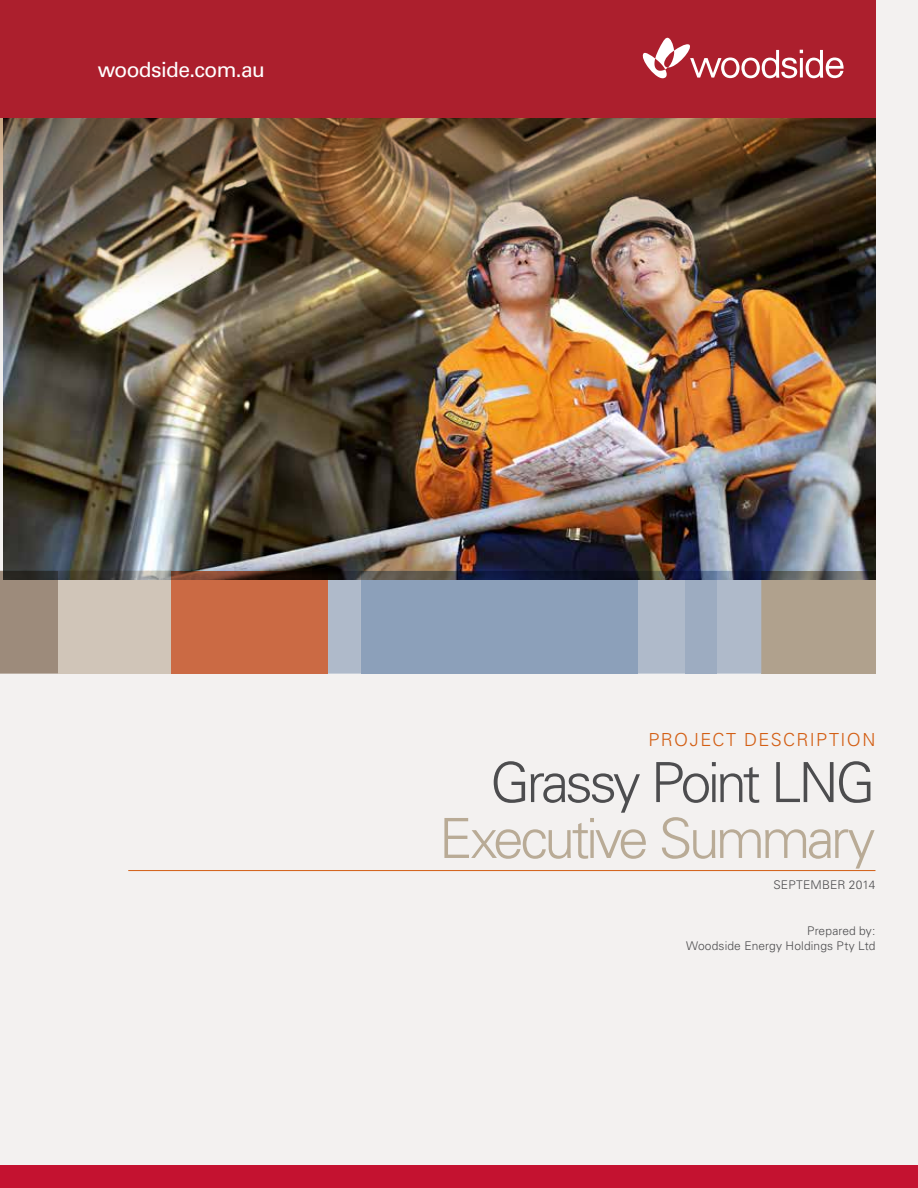
<style>
.page{position:relative;width:918px;height:1188px;background:#f3f1f0}
.page>*{position:absolute;margin:0;border:0;box-sizing:border-box;transform-origin:0 0}
.t1{font:300 55.35px "Univers LT Std";letter-spacing:-.065em;color:#b9ab96}
.t2{font:300 55.35px "Univers LT Std";letter-spacing:-.065em;color:#4d4d4f}
.t3{font:21px "Univers LT Std";letter-spacing:-.03em;color:#fff}
.t4{font:300 18px "Univers LT Std";letter-spacing:.08em;color:#d35e13}
.t5{font:300 12px/14.4px "Univers LT Std";letter-spacing:.01em;color:#4d4d4f;text-align:right}
</style>
<div class="page">
<img style="left:3px;top:351px;width:873px;height:220px">
<img style="left:0;top:118px;width:876px;height:233px">
<div style="left:0;top:1166px;width:918px;height:22px;background:#c41230"></div>
<svg style="left:761px;top:571px;width:115px;height:103px;background:#a89b88"></svg>
<svg style="left:328px;top:571px;width:433px;height:103px;background:#a4aebd"></svg>
<hr style="left:685px;top:674px;width:32px;height:1px;background:#9ed5f4">
<svg style="left:685px;top:571px;width:32px;height:103px;background:#93a2b9"></svg>
<hr style="left:361px;top:674px;width:277px;height:1px;background:#9ed5f4">
<svg style="left:361px;top:571px;width:277px;height:103px;background:#8395ae"></svg>
<svg style="left:0;top:571px;width:58px;height:103px;background:#938374"></svg>
<svg style="left:58px;top:571px;width:114px;height:103px;background:#c6bcb0"></svg>
<svg style="left:172px;top:571px;width:156px;height:103px;background:#bf6440"></svg>
<div style="left:0;top:0;width:876px;height:118px;background:#ac1f2d"></div>
<svg style="left:643px;top:38px;width:201px;height:40px"></svg>
<hr style="left:128px;top:870px;width:747px;height:1px;background:#d35e13">
<h2 class="t3" style="left:98px;top:57px;width:168px">woodside.com.au</h2>
<h3 class="t4" style="left:649px;top:729px;width:228px">PROJECT DESCRIPTION</h3>
<h1 class="t2" style="left:490px;top:749px;width:387px">Grassy Point LNG</h1>
<h1 class="t1" style="left:439px;top:805px;width:438px">Executive Summary</h1>
<p class="t5" style="left:773px;top:877px;width:104px">SEPTEMBER 2014</p>
<p class="t5" style="left:686px;top:924px;width:191px">Prepared by:<br>Woodside Energy Holdings Pty Ltd</p>
</div>
